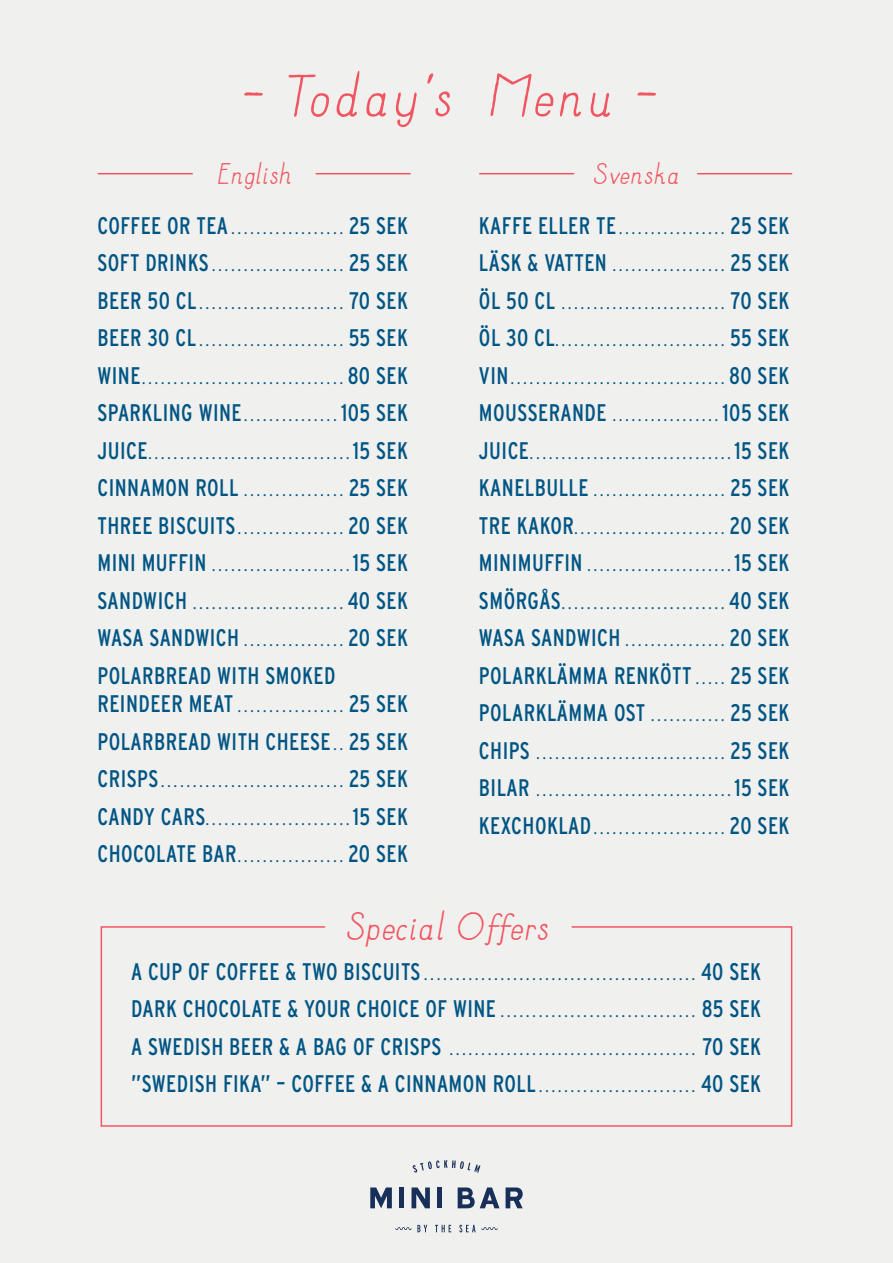
<style>
.page{position:relative;width:893px;height:1263px;background:#f0f0ee}
.page>*{position:absolute;margin:0;border:0;box-sizing:border-box;transform-origin:0 0}
.t1{font:italic 55.5px "Catalina Clemente";letter-spacing:.04em;color:#f05661}
.t2{font:italic 36px "Catalina Clemente";color:#f05661}
.t3{font:italic 27px "Catalina Clemente";color:#f05661}
.t4{font:condensed 24px "Interstate";letter-spacing:.02em;color:#005584;scale:.94 1}
.t5{font:condensed 15px "Interstate";color:#005584;scale:.94 1}
.s1{font-size:61.5px}
.s2{font-size:24px}
.s3{font-size:15px}
</style>
<div class="page">
<svg style="left:370px;top:1187px;width:22px;height:21px"></svg>
<div style="left:399px;top:1187px;width:5px;height:21px;background:#182f59"></div>
<svg style="left:412px;top:1187px;width:18px;height:21px"></svg>
<hr style="left:438px;top:1187px;width:4px;height:21px;background:#182f59">
<svg style="left:458px;top:1187px;width:41px;height:21px"></svg>
<svg style="left:506px;top:1187px;width:17px;height:21px"></svg>
<svg style="left:412px;top:1160px;width:68px;height:13px"></svg>
<svg style="left:435px;top:1225px;width:16px;height:7px"></svg>
<svg style="left:459px;top:1225px;width:16px;height:7px"></svg>
<svg style="left:481px;top:1227px;width:17px;height:3px"></svg>
<svg style="left:395px;top:1225px;width:32px;height:7px"></svg>
<hr style="left:98px;top:173px;width:94px;height:1px;background:#f05661">
<hr style="left:316px;top:173px;width:94px;height:1px;background:#f05661">
<hr style="left:480px;top:173px;width:94px;height:1px;background:#f05661">
<hr style="left:698px;top:173px;width:94px;height:1px;background:#f05661">
<svg style="left:100px;top:926px;width:693px;height:201px"></svg>
<p class="t1" style="left:237px;top:62px;width:420px"><span class="s1">-</span> Today’s Menu <span class="s1">-</span></p>
<p class="t3" style="left:216px;top:157px;width:77px">English</p>
<p class="t5" style="left:98px;top:220px;width:332px"><span class="s2">COFFEE OR TEA</span>.................. <span class="s2">25 SEK</span></p>
<p class="t5" style="left:98px;top:257px;width:332px"><span class="s2">SOFT DRINKS</span>..................... <span class="s2">25 SEK</span></p>
<p class="t5" style="left:98px;top:295px;width:332px"><span class="s2">BEER 50 CL</span>....................... <span class="s2">70 SEK</span></p>
<p class="t5" style="left:98px;top:332px;width:332px"><span class="s2">BEER 30 CL</span>....................... <span class="s2">55 SEK</span></p>
<p class="t5" style="left:98px;top:370px;width:332px"><span class="s2">WINE</span>................................ <span class="s2">80 SEK</span></p>
<p class="t4" style="left:98px;top:399px;width:332px">SPARKLING WINE<span class="s3">...............</span> 105 SEK</p>
<p class="t5" style="left:98px;top:445px;width:332px"><span class="s2">JUICE</span>................................<span class="s2">15 SEK</span></p>
<p class="t4" style="left:98px;top:474px;width:332px">CINNAMON ROLL <span class="s3">................</span> 25 SEK</p>
<p class="t4" style="left:98px;top:512px;width:332px">THREE BISCUITS<span class="s3">.................</span> 20 SEK</p>
<p class="t5" style="left:98px;top:557px;width:332px"><span class="s2">MINI MUFFIN</span> ......................<span class="s2">15 SEK</span></p>
<p class="t5" style="left:98px;top:595px;width:332px"><span class="s2">SANDWICH</span> ........................ <span class="s2">40 SEK</span></p>
<p class="t4" style="left:98px;top:624px;width:332px">WASA SANDWICH <span class="s3">................</span> 20 SEK</p>
<p class="t4" style="left:98px;top:662px;width:255px">POLARBREAD WITH SMOKED</p>
<p class="t4" style="left:98px;top:690px;width:332px">REINDEER MEAT<span class="s3">.................</span> 25 SEK</p>
<p class="t4" style="left:98px;top:728px;width:332px">POLARBREAD WITH CHEESE <span class="s3">. .</span> 25 SEK</p>
<p class="t5" style="left:98px;top:774px;width:332px"><span class="s2">CRISPS</span>............................. <span class="s2">25 SEK</span></p>
<p class="t5" style="left:98px;top:811px;width:332px"><span class="s2">CANDY CARS</span>.......................<span class="s2">15 SEK</span></p>
<p class="t4" style="left:98px;top:840px;width:332px">CHOCOLATE BAR<span class="s3">.................</span> 20 SEK</p>
<p class="t3" style="left:592px;top:157px;width:89px">Svenska</p>
<p class="t4" style="left:479px;top:212px;width:332px">KAFFE ELLER TE<span class="s3">.................</span> 25 SEK</p>
<p class="t5" style="left:479px;top:257px;width:332px"><span class="s2">LÄSK &amp; VATTEN</span> .................. <span class="s2">25 SEK</span></p>
<p class="t5" style="left:479px;top:295px;width:332px"><span class="s2">ÖL 50 CL</span> .......................... <span class="s2">70 SEK</span></p>
<p class="t5" style="left:479px;top:332px;width:332px"><span class="s2">ÖL 30 CL</span>........................... <span class="s2">55 SEK</span></p>
<p class="t5" style="left:479px;top:370px;width:332px"><span class="s2">VIN</span>.................................. <span class="s2">80 SEK</span></p>
<p class="t4" style="left:479px;top:399px;width:332px">MOUSSERANDE <span class="s3">.................</span>105 SEK</p>
<p class="t5" style="left:479px;top:445px;width:332px"><span class="s2">JUICE</span>................................<span class="s2">15 SEK</span></p>
<p class="t5" style="left:479px;top:482px;width:332px"><span class="s2">KANELBULLE</span> ..................... <span class="s2">25 SEK</span></p>
<p class="t5" style="left:479px;top:520px;width:332px"><span class="s2">TRE KAKOR</span>........................ <span class="s2">20 SEK</span></p>
<p class="t5" style="left:479px;top:557px;width:332px"><span class="s2">MINIMUFFIN</span> .......................<span class="s2">15 SEK</span></p>
<p class="t5" style="left:479px;top:595px;width:332px"><span class="s2">SMÖRGÅS</span>.......................... <span class="s2">40 SEK</span></p>
<p class="t4" style="left:479px;top:624px;width:332px">WASA SANDWICH <span class="s3">................</span> 20 SEK</p>
<p class="t4" style="left:479px;top:662px;width:332px">POLARKLÄMMA RENKÖTT <span class="s3">. . . . .</span> 25 SEK</p>
<p class="t4" style="left:479px;top:699px;width:332px">POLARKLÄMMA OST <span class="s3">. . . . . . . . . . . .</span> 25 SEK</p>
<p class="t5" style="left:479px;top:745px;width:332px"><span class="s2">CHIPS</span> .............................. <span class="s2">25 SEK</span></p>
<p class="t5" style="left:479px;top:782px;width:332px"><span class="s2">BILAR</span> ...............................<span class="s2">15 SEK</span></p>
<p class="t5" style="left:479px;top:820px;width:332px"><span class="s2">KEXCHOKLAD</span>..................... <span class="s2">20 SEK</span></p>
<p class="t2" style="left:344px;top:904px;width:206px">Special Offers</p>
<p class="t5" style="left:131px;top:966px;width:672px"><span class="s2">A CUP OF COFFEE &amp; TWO BISCUITS</span>........................................... <span class="s2">40 SEK</span></p>
<p class="t4" style="left:131px;top:995px;width:672px">DARK CHOCOLATE &amp; YOUR CHOICE OF WINE <span class="s3">...............................</span> 85 SEK</p>
<p class="t5" style="left:131px;top:1041px;width:672px"><span class="s2">A SWEDISH BEER &amp; A BAG OF CRISPS</span> ....................................... <span class="s2">70 SEK</span></p>
<p class="t4" style="left:131px;top:1070px;width:672px">”SWEDISH FIKA” – COFFEE &amp; A CINNAMON ROLL <span class="s3">. . . . . . . . . . . . . . . . . . . . . . . . .</span> 40 SEK</p>
</div>
